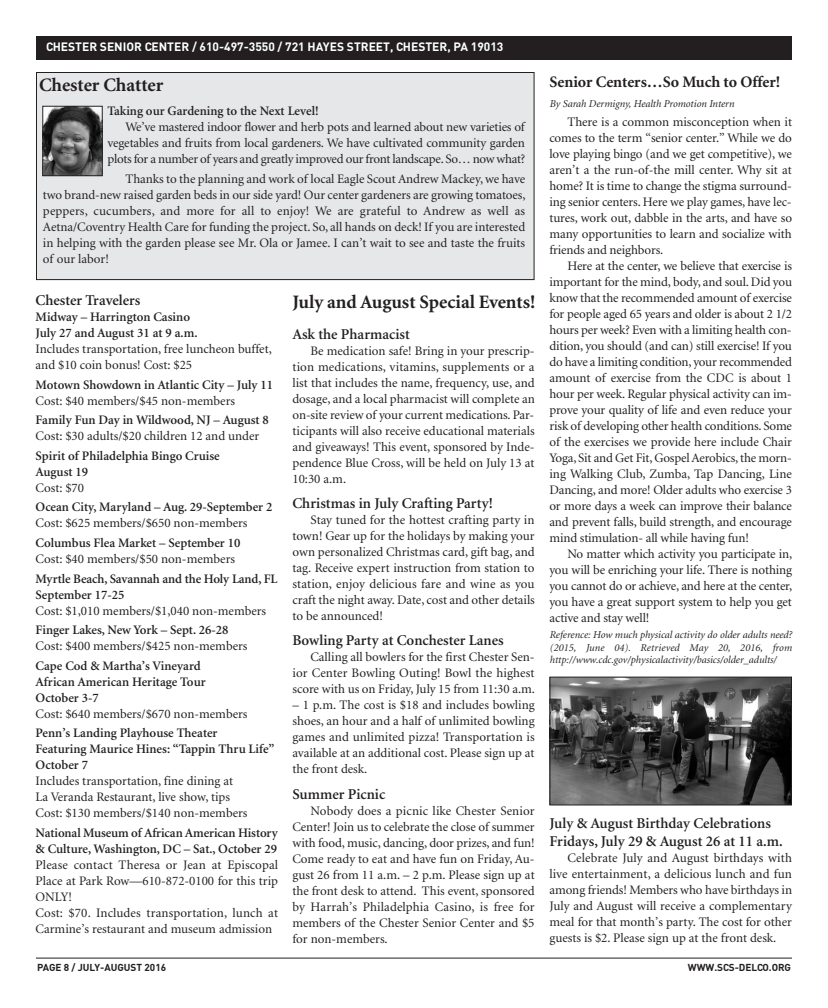
<style>
.page{position:relative;width:828px;height:1008px;background:#fff}
.page>*{position:absolute;margin:0;border:0;box-sizing:border-box;transform-origin:0 0}
.t1{font:700 19px "Minion";color:#231f20}
.t2{font:700 16px "Minion";letter-spacing:-.005em;color:#231f20}
.t3{font:600 15px/18px "Minion";color:#231f20}
.t4{font:13px/16px "Minion";color:#231f20;text-align:justify}
.t5{font:600 13px/16px "Minion";color:#231f20}
.t6{font:700 12px "DIN";color:#fff}
.t7{font:italic 10.5px/12.5px "Minion";color:#231f20;text-align:justify}
.t8{font:700 10px "DIN";color:#231f20}
</style>
<div class="page">
<div style="left:36px;top:72px;width:498px;height:208px;background:#e6e7e9"></div>
<div style="left:36px;top:72px;width:499px;height:208px;border:1px solid #231f20"></div>
<hr style="left:36px;top:958px;width:756px;height:1px;background:#231f20">
<div style="left:36px;top:36px;width:756px;height:24px;background:#231f20"></div>
<img style="left:45px;top:108px;width:56px;height:66px">
<div style="left:43px;top:106px;width:60px;height:70px;border:1px solid #231f20"></div>
<img style="left:551px;top:679px;width:239px;height:125px">
<div style="left:549px;top:677px;width:243px;height:129px;border:1px solid #231f20"></div>
<p class="t6" style="left:46px;top:40px;width:459px">CHESTER SENIOR CENTER / 610-497-3550 / 721 HAYES STREET, CHESTER, PA 19013</p>
<h1 class="t1" style="left:39px;top:78px;width:126px">Chester Chatter</h1>
<p class="t5" style="left:108px;top:104px;width:213px">Taking our Gardening to the Next Level!</p>
<p class="t4" style="left:108px;top:120px;width:419px;text-indent:18px">We’ve mastered indoor flower and herb pots and learned about new varieties of vegetables and fruits from local gardeners. We have cultivated community garden plots for a number of years and greatly improved our front landscape. So… now what?</p>
<p class="t4" style="left:43px;top:171px;width:484px;text-indent:83px">Thanks to the planning and work of local Eagle Scout Andrew Mackey, we have two brand-new raised garden beds in our side yard! Our center gardeners are growing tomatoes, peppers, cucumbers, and more for all to enjoy! We are grateful to Andrew as well as Aetna/Coventry Health Care for funding the project. So, all hands on deck! If you are interested in helping with the garden please see Mr. Ola or Jamee. I can’t wait to see and taste the fruits of our labor!</p>
<p class="t3" style="left:36px;top:292px;width:106px">Chester Travelers</p>
<p class="t5" style="left:36px;top:310px;width:163px">Midway – Harrington Casino<br>July 27 and August 31 at 9 a.m.</p>
<p class="t4" style="left:36px;top:342px;width:238px">Includes transportation, free luncheon buffet, and $10 coin bonus! Cost: $25</p>
<p class="t5" style="left:36px;top:377px;width:239px">Motown Showdown in Atlantic City – July 11</p>
<p class="t4" style="left:36px;top:393px;width:201px">Cost: $40 members/$45 non-members</p>
<p class="t5" style="left:36px;top:413px;width:235px">Family Fun Day in Wildwood, NJ – August 8</p>
<p class="t4" style="left:36px;top:429px;width:225px">Cost: $30 adults/$20 children 12 and under</p>
<p class="t5" style="left:36px;top:449px;width:186px">Spirit of Philadelphia Bingo Cruise<br>August 19</p>
<p class="t4" style="left:36px;top:481px;width:50px">Cost: $70</p>
<p class="t5" style="left:36px;top:500px;width:238px">Ocean City, Maryland – Aug. 29-September 2</p>
<p class="t4" style="left:36px;top:516px;width:213px">Cost: $625 members/$650 non-members</p>
<p class="t5" style="left:36px;top:536px;width:206px">Columbus Flea Market – September 10</p>
<p class="t4" style="left:36px;top:552px;width:201px">Cost: $40 members/$50 non-members</p>
<p class="t5" style="left:36px;top:571px;width:244px">Myrtle Beach, Savannah and the Holy Land, FL<br>September 17-25</p>
<p class="t4" style="left:36px;top:603px;width:232px">Cost: $1,010 members/$1,040 non-members</p>
<p class="t5" style="left:36px;top:623px;width:194px">Finger Lakes, New York – Sept. 26-28</p>
<p class="t4" style="left:36px;top:639px;width:213px">Cost: $400 members/$425 non-members</p>
<p class="t5" style="left:36px;top:659px;width:172px">Cape Cod &amp; Martha’s Vineyard<br>African American Heritage Tour<br>October 3-7</p>
<p class="t4" style="left:36px;top:707px;width:213px">Cost: $640 members/$670 non-members</p>
<p class="t5" style="left:36px;top:726px;width:240px">Penn’s Landing Playhouse Theater<br>Featuring Maurice Hines: “Tappin Thru Life”<br>October 7</p>
<p class="t4" style="left:36px;top:774px;width:213px;text-align:left">Includes transportation, fine dining at<br>La Veranda Restaurant, live show, tips<br>Cost: $130 members/$140 non-members</p>
<p class="t5" style="left:36px;top:826px;width:244px">National Museum of African American History &amp; Culture, Washington, DC – Sat., October 29</p>
<p class="t4" style="left:36px;top:858px;width:244px;text-align:left">Please contact Theresa or Jean at Episcopal Place at Park Row—610-872-0100 for this trip ONLY!<br>Cost: $70. Includes transportation, lunch at Carmine’s restaurant and museum admission</p>
<h1 class="t1" style="left:292px;top:294px;width:245px">July and August Special Events!</h1>
<p class="t3" style="left:292px;top:326px;width:119px">Ask the Pharmacist</p>
<p class="t4" style="left:292px;top:344px;width:244px;text-indent:18px">Be medication safe! Bring in your prescrip&shy;tion medications, vitamins, supplements or a list that includes the name, frequency, use, and dosage, and a local pharmacist will complete an on-site review of your current medications. Par&shy;ticipants will also receive educational materials and giveaways! This event, sponsored by Inde&shy;pendence Blue Cross, will be held on July 13 at 10:30 a.m.</p>
<p class="t3" style="left:292px;top:496px;width:202px">Christmas in July Crafting Party!</p>
<p class="t4" style="left:292px;top:513px;width:244px;text-indent:18px">Stay tuned for the hottest crafting party in town! Gear up for the holidays by making your own personalized Christmas card, gift bag, and tag. Receive expert instruction from station to station, enjoy delicious fare and wine as you craft the night away. Date, cost and other details to be announced!</p>
<p class="t3" style="left:292px;top:633px;width:213px">Bowling Party at Conchester Lanes</p>
<p class="t4" style="left:292px;top:650px;width:244px;text-indent:18px">Calling all bowlers for the first Chester Sen&shy;ior Center Bowling Outing! Bowl the highest score with us on Friday, July 15 from 11:30 a.m.</p>
<p class="t4" style="left:292px;top:698px;width:244px">– 1 p.m. The cost is $18 and includes bowling shoes, an hour and a half of unlimited bowling games and unlimited pizza! Transportation is available at an additional cost. Please sign up at the front desk.</p>
<p class="t3" style="left:292px;top:786px;width:94px">Summer Picnic</p>
<p class="t4" style="left:292px;top:804px;width:244px;text-indent:18px">Nobody does a picnic like Chester Senior Center! Join us to celebrate the close of summer with food, music, dancing, door prizes, and fun!<br>Come ready to eat and have fun on Friday, Au&shy;gust 26 from 11 a.m. – 2 p.m. Please sign up at the front desk to attend. This event, sponsored by Harrah’s Philadelphia Casino, is free for members of the Chester Senior Center and $5 for non-members.</p>
<p class="t2" style="left:549px;top:76px;width:232px">Senior Centers…So Much to Offer!</p>
<p class="t7" style="left:549px;top:98px;width:186px">By Sarah Dermigny, Health Promotion Intern</p>
<p class="t4" style="left:549px;top:115px;width:244px;text-indent:18px">There is a common misconception when it comes to the term “senior center.” While we do love playing bingo (and we get competitive), we aren’t a the run-of-the mill center. Why sit at home? It is time to change the stigma surround&shy;ing senior centers. Here we play games, have lec&shy;tures, work out, dabble in the arts, and have so many opportunities to learn and socialize with friends and neighbors.</p>
<p class="t4" style="left:549px;top:259px;width:244px;text-indent:18px">Here at the center, we believe that exercise is important for the mind, body, and soul. Did you know that the recommended amount of exercise for people aged 65 years and older is about 2 1/2 hours per week? Even with a limiting health con&shy;dition, you should (and can) still exercise! If you do have a limiting condition, your recommended amount of exercise from the CDC is about 1 hour per week. Regular physical activity can im&shy;prove your quality of life and even reduce your risk of developing other health conditions. Some of the exercises we provide here include Chair Yoga, Sit and Get Fit, Gospel Aerobics, the morn&shy;ing Walking Club, Zumba, Tap Dancing, Line Dancing, and more! Older adults who exercise 3 or more days a week can improve their balance and prevent falls, build strength, and encourage mind stimulation- all while having fun!</p>
<p class="t4" style="left:549px;top:547px;width:244px;text-indent:18px">No matter which activity you participate in, you will be enriching your life. There is nothing you cannot do or achieve, and here at the center, you have a great support system to help you get active and stay well!</p>
<p class="t7" style="left:549px;top:630px;width:244px">Reference: How much physical activity do older adults need? (2015, June 04). Retrieved May 20, 2016, from http://www.cdc.gov/physicalactivity/basics/older_adults/</p>
<p class="t3" style="left:549px;top:815px;width:235px">July &amp; August Birthday Celebrations<br>Fridays, July 29 &amp; August 26 at 11 a.m.</p>
<p class="t4" style="left:549px;top:851px;width:244px;text-indent:18px">Celebrate July and August birthdays with live entertainment, a delicious lunch and fun among friends! Members who have birthdays in July and August will receive a complementary meal for that month’s party. The cost for other guests is $2. Please sign up at the front desk.</p>
<p class="t8" style="left:37px;top:961px;width:131px">PAGE 8 / JULY-AUGUST 2016</p>
<p class="t8" style="left:688px;top:961px;width:105px">WWW.SCS-DELCO.ORG</p>
</div>
